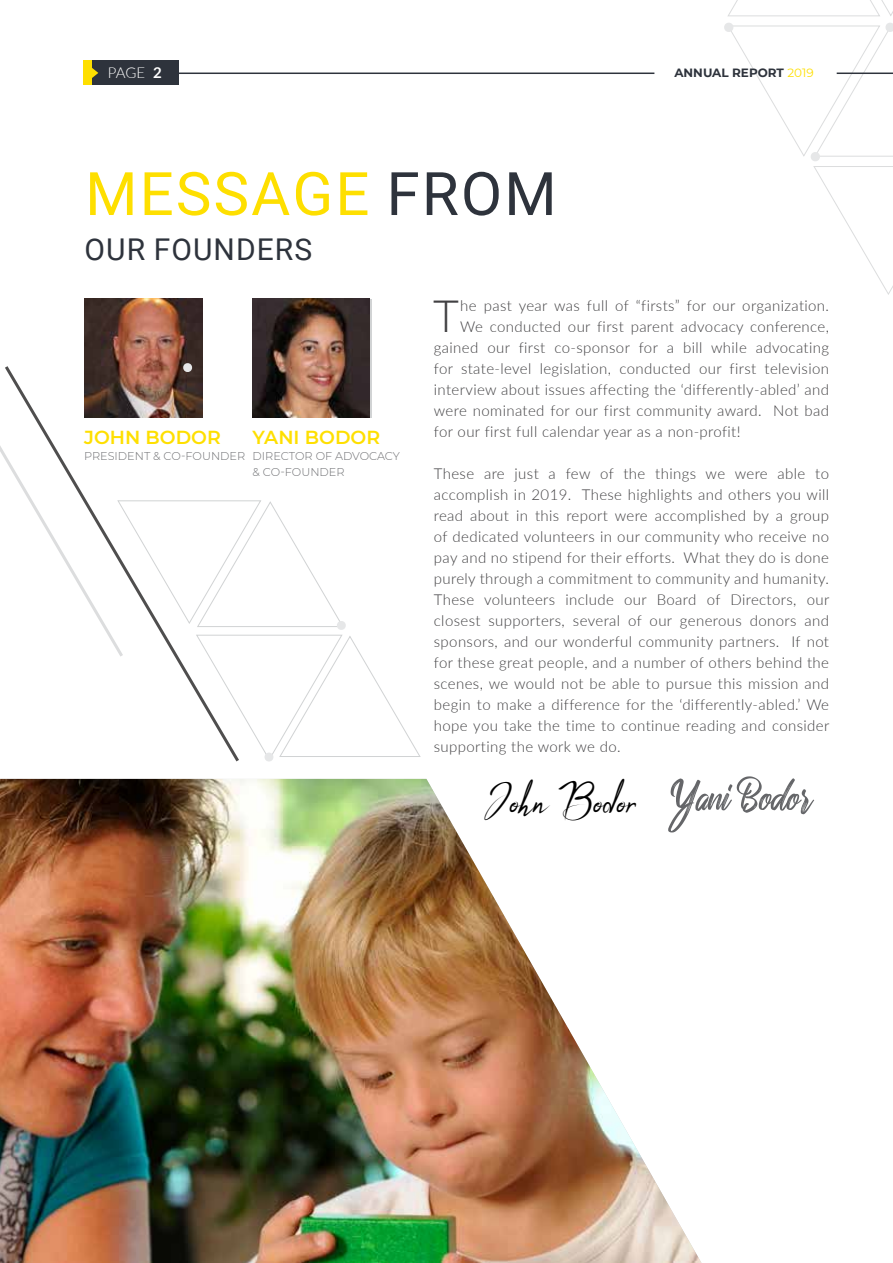
<style>
.page{position:relative;width:893px;height:1263px;background:#fff}
.page>*{position:absolute;margin:0;border:0;box-sizing:border-box;transform-origin:0 0}
.t1{font:60px "Roboto";letter-spacing:.035em;color:#fedf00}
.t2{font:48.9px "Apalu";color:#000}
.t3{font:300 44.7px "Lato";color:#414042}
.t4{font:30px "Roboto";letter-spacing:.035em;color:#2e333c}
.t5{font:600 18.75px "Montserrat";color:#fedf00}
.t6{font:300 15px/21px "Lato";letter-spacing:.025em;color:#414042;text-align:justify}
.t7{font:300 15px "Lato";color:#fff}
.t8{font:700 12px "Montserrat";color:#2e333c}
.t9{font:300 11.25px/16.4px "Montserrat";color:#6d6e71}
.s1{font-weight:700}
.s2{font-weight:400;color:#fedf00}
.s3{color:#2e333c}
.s4{font-family:"Rollete Qaku";font-size:53.1px;color:#656669}
</style>
<div class="page">
<img style="left:84px;top:299px;width:119px;height:64px">
<img style="left:253px;top:299px;width:117px;height:64px">
<svg style="left:724px;top:0;width:169px;height:295px"></svg>
<svg style="left:0;top:363px;width:421px;height:399px"></svg>
<img style="left:0;top:779px;width:701px;height:484px">
<hr style="left:178px;top:73px;width:476px;height:1px;background:#2e333c">
<hr style="left:837px;top:73px;width:56px;height:1px;background:#2e333c">
<div style="left:92px;top:61px;width:86px;height:24px;background:#2e333c"></div>
<div style="left:84px;top:61px;width:8px;height:24px;background:#fedf00"></div>
<svg style="left:92px;top:68px;width:6px;height:10px"></svg>
<p class="t7" style="left:108px;top:62px;width:56px">PAGE <span class="s1">2</span></p>
<p class="t8" style="left:674px;top:64px;width:141px">ANNUAL REPORT <span class="s2">2019</span></p>
<h1 class="t1" style="left:85px;top:152px;width:473px">MESSAGE <span class="s3">FROM</span></h1>
<h3 class="t4" style="left:85px;top:228px;width:229px">OUR FOUNDERS</h3>
<p class="t5" style="left:84px;top:424px;width:138px">JOHN BODOR</p>
<p class="t9" style="left:84px;top:447px;width:163px">PRESIDENT &amp; CO-FOUNDER</p>
<p class="t5" style="left:253px;top:424px;width:129px">YANI BODOR</p>
<p class="t9" style="left:253px;top:447px;width:149px">DIRECTOR OF ADVOCACY &amp; CO-FOUNDER</p>
<h3 class="t3" style="left:433px;top:285px;width:27px">T</h3>
<p class="t6" style="left:460px;top:294px;width:370px">he past year was full of “firsts” for our organization.</p>
<p class="t6" style="left:460px;top:315px;width:370px">We conducted our first parent advocacy conference,</p>
<p class="t6" style="left:434px;top:336px;width:397px">gained our first co-sponsor for a bill while advocating</p>
<p class="t6" style="left:434px;top:357px;width:397px">for state-level legislation, conducted our first television</p>
<p class="t6" style="left:434px;top:378px;width:397px">interview about issues affecting the ‘differently-abled’ and</p>
<p class="t6" style="left:434px;top:399px;width:397px">were nominated for our first community award. Not bad</p>
<p class="t6" style="left:434px;top:420px;width:308px">for our first full calendar year as a non-profit!</p>
<p class="t6" style="left:434px;top:462px;width:397px">These are just a few of the things we were able to accomplish in 2019. These highlights and others you will read about in this report were accomplished by a group of dedicated volunteers in our community who receive no pay and no stipend for their efforts. What they do is done purely through a commitment to community and humanity.<br>These volunteers include our Board of Directors, our closest supporters, several of our generous donors and sponsors, and our wonderful community partners. If not for these great people, and a number of others behind the scenes, we would not be able to pursue this mission and begin to make a difference for the ‘differently-abled.’ We hope you take the time to continue reading and consider supporting the work we do.</p>
<h2 class="t2" style="left:485px;top:773px;width:329px">John Bodor <span class="s4">Yani Bodor</span></h2>
</div>
